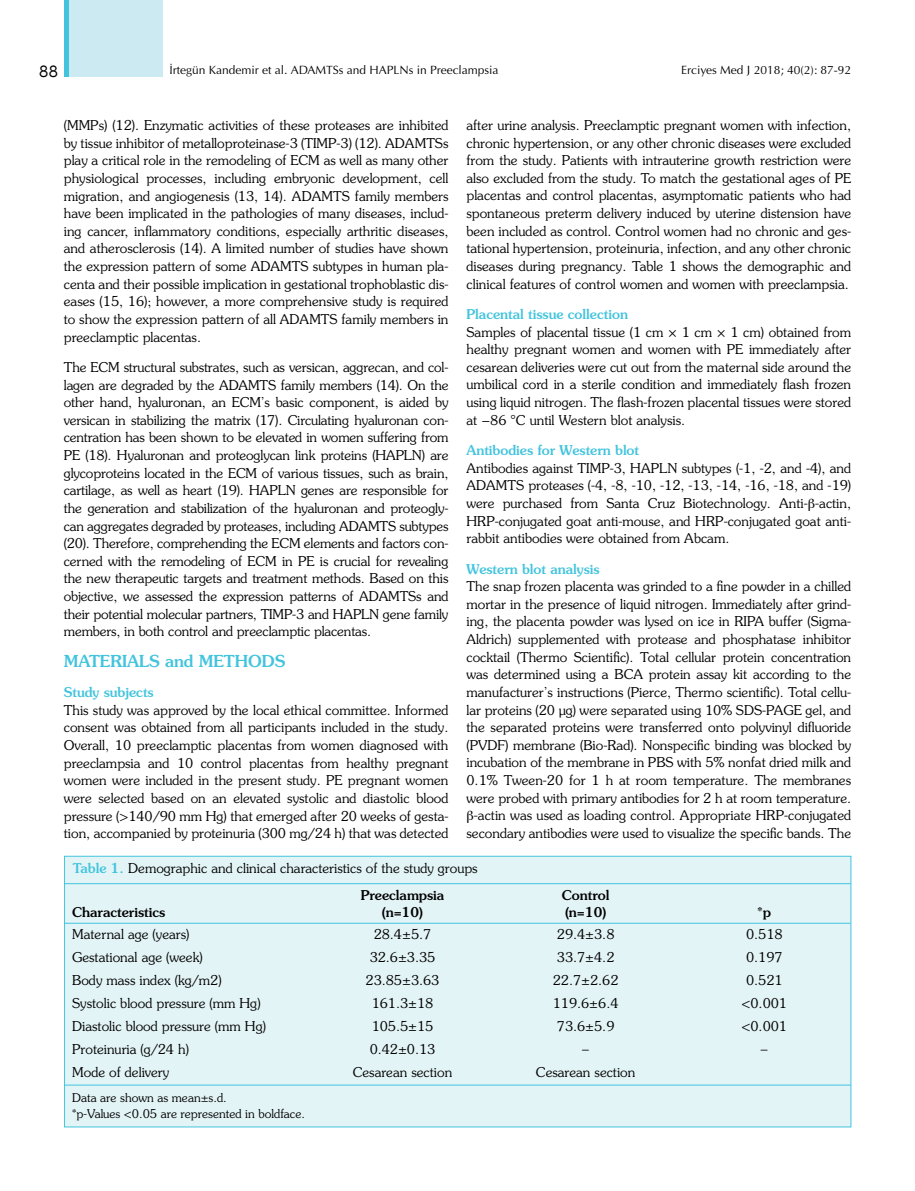
<style>
.page{position:relative;width:915px;height:1191px;background:#fff}
.page>*{position:absolute;margin:0;border:0;box-sizing:border-box;transform-origin:0 0}
.t1{font:500 16.5px "Souvenir Std";color:#42c4dd}
.t2{font:16.5px "Centrale Sans";color:#000}
.t3{font:300 13.5px/17.5px "Souvenir Std";color:#000;text-align:justify}
.t4{font:500 13.5px "Souvenir Std";color:#42c4dd}
.t5{font:500 13.5px "Souvenir Std";color:#000}
.t6{font:12px "Optima Normal Tr";color:#000}
.t7{font:300 12px/16.5px "Souvenir Std";color:#000}
.s1{font-weight:500;color:#42c4dd}
.s2{font-weight:500}
</style>
<div class="page">
<div style="left:64px;top:0;width:98px;height:77px;background:#cbeaf2"></div>
<hr style="left:64px;top:0;width:4px;height:77px;background:#42c4dd">
<div style="left:64px;top:856px;width:786px;height:271px;background:#e3f4f7;border:1px solid #42c4dd"></div>
<hr style="left:64px;top:923px;width:786px;height:1px;background:#42c4dd">
<hr style="left:65px;top:1084px;width:785px;height:1px;background:#42c4dd">
<hr style="left:65px;top:883px;width:785px;height:1px;background:#42c4dd">
<p class="t2" style="left:39px;top:62px;width:21px">88</p>
<p class="t6" style="left:169px;top:62px;width:330px">İrtegün Kandemir et al. ADAMTSs and HAPLNs in Preeclampsia</p>
<p class="t6" style="left:680px;top:62px;width:171px">Erciyes Med J 2018; 40(2): 87-92</p>
<p class="t3" style="left:64px;top:116px;width:386px">(MMPs) (12). Enzymatic activities of these proteases are inhibited by tissue inhibitor of metalloproteinase-3 (TIMP-3) (12). ADAMTSs play a critical role in the remodeling of ECM as well as many other physiological processes, including embryonic development, cell migration, and angiogenesis (13, 14). ADAMTS family members have been implicated in the pathologies of many diseases, includ&shy;ing cancer, inflammatory conditions, especially arthritic diseases, and atherosclerosis (14). A limited number of studies have shown the expression pattern of some ADAMTS subtypes in human pla&shy;centa and their possible implication in gestational trophoblastic dis&shy;eases (15, 16); however, a more comprehensive study is required to show the expression pattern of all ADAMTS family members in preeclamptic placentas.</p>
<p class="t3" style="left:64px;top:358px;width:386px">The ECM structural substrates, such as versican, aggrecan, and col&shy;lagen are degraded by the ADAMTS family members (14). On the other hand, hyaluronan, an ECM’s basic component, is aided by versican in stabilizing the matrix (17). Circulating hyaluronan con&shy;centration has been shown to be elevated in women suffering from PE (18). Hyaluronan and proteoglycan link proteins (HAPLN) are glycoproteins located in the ECM of various tissues, such as brain, cartilage, as well as heart (19). HAPLN genes are responsible for the generation and stabilization of the hyaluronan and proteogly&shy;can aggregates degraded by proteases, including ADAMTS subtypes (20). Therefore, comprehending the ECM elements and factors con&shy;cerned with the remodeling of ECM in PE is crucial for revealing the new therapeutic targets and treatment methods. Based on this objective, we assessed the expression patterns of ADAMTSs and their potential molecular partners, TIMP-3 and HAPLN gene family members, in both control and preeclamptic placentas.</p>
<p class="t1" style="left:64px;top:651px;width:223px">MATERIALS and METHODS</p>
<p class="t4" style="left:64px;top:684px;width:91px">Study subjects</p>
<p class="t3" style="left:64px;top:701px;width:386px">This study was approved by the local ethical committee. Informed consent was obtained from all participants included in the study.<br>Overall, 10 preeclamptic placentas from women diagnosed with preeclampsia and 10 control placentas from healthy pregnant women were included in the present study. PE pregnant women were selected based on an elevated systolic and diastolic blood pressure (&gt;140/90 mm Hg) that emerged after 20 weeks of gesta&shy;tion, accompanied by proteinuria (300 mg/24 h) that was detected</p>
<p class="t3" style="left:466px;top:116px;width:386px">after urine analysis. Preeclamptic pregnant women with infection, chronic hypertension, or any other chronic diseases were excluded from the study. Patients with intrauterine growth restriction were also excluded from the study. To match the gestational ages of PE placentas and control placentas, asymptomatic patients who had spontaneous preterm delivery induced by uterine distension have been included as control. Control women had no chronic and ges&shy;tational hypertension, proteinuria, infection, and any other chronic diseases during pregnancy. Table 1 shows the demographic and clinical features of control women and women with preeclampsia.</p>
<p class="t4" style="left:466px;top:306px;width:163px">Placental tissue collection</p>
<p class="t3" style="left:466px;top:323px;width:386px">Samples of placental tissue (1 cm × 1 cm × 1 cm) obtained from healthy pregnant women and women with PE immediately after cesarean deliveries were cut out from the maternal side around the umbilical cord in a sterile condition and immediately flash frozen using liquid nitrogen. The flash-frozen placental tissues were stored at −86 °C until Western blot analysis.</p>
<p class="t4" style="left:466px;top:442px;width:174px">Antibodies for Western blot</p>
<p class="t3" style="left:466px;top:459px;width:386px">Antibodies against TIMP-3, HAPLN subtypes (-1, -2, and -4), and ADAMTS proteases (-4, -8, -10, -12, -13, -14, -16, -18, and -19) were purchased from Santa Cruz Biotechnology. Anti- -actin, HRP-conjugated goat anti-mouse, and HRP-conjugated goat anti&shy;rabbit antibodies were obtained from Abcam.</p>
<p class="t4" style="left:466px;top:560px;width:135px">Western blot analysis</p>
<p class="t3" style="left:466px;top:577px;width:386px;text-align:center">The snap frozen placenta was grinded to a fine powder in a chilled mortar in the presence of liquid nitrogen. Immediately after grind&shy;ing, the placenta powder was lysed on ice in RIPA buffer (Sigma-Aldrich) supplemented with protease and phosphatase inhibitor cocktail (Thermo Scientific). Total cellular protein concentration was determined using a BCA protein assay kit according to the manufacturer’s instructions (Pierce, Thermo scientific). Total cellu&shy;lar proteins (20 µg) were separated using 10% SDS-PAGE gel, and the separated proteins were transferred onto polyvinyl difluoride (PVDF) membrane (Bio-Rad). Nonspecific binding was blocked by incubation of the membrane in PBS with 5% nonfat dried milk and 0.1% Tween-20 for 1 h at room temperature. The membranes were probed with primary antibodies for 2 h at room temperature. -actin was used as loading control. Appropriate HRP-conjugated secondary antibodies were used to visualize the specific bands. The</p>
<p class="t3" style="left:360px;top:855px;width:118px;line-height:26.7px;text-indent:-288px"><span class="s1">Table 1.</span> Demographic and clinical characteristics of the study groups<br><span class="s2">Preeclampsia</span></p>
<p class="t5" style="left:561px;top:887px;width:49px">Control</p>
<p class="t5" style="left:72px;top:903px;width:94px">Characteristics</p>
<p class="t5" style="left:382px;top:903px;width:43px">(n=10)</p>
<p class="t5" style="left:565px;top:903px;width:43px">(n=10)</p>
<p class="t5" style="left:757px;top:903px;width:15px">*p</p>
<p class="t3" style="left:72px;top:926px;width:119px">Maternal age (years)</p>
<p class="t3" style="left:373px;top:926px;width:59px">28.4±5.7</p>
<p class="t3" style="left:556px;top:926px;width:59px">29.4±3.8</p>
<p class="t3" style="left:745px;top:926px;width:38px">0.518</p>
<p class="t3" style="left:72px;top:948px;width:132px">Gestational age (week)</p>
<p class="t3" style="left:369px;top:948px;width:67px">32.6±3.35</p>
<p class="t3" style="left:556px;top:948px;width:59px">33.7±4.2</p>
<p class="t3" style="left:745px;top:948px;width:38px">0.197</p>
<p class="t3" style="left:72px;top:971px;width:151px">Body mass index (kg/m2)</p>
<p class="t3" style="left:365px;top:971px;width:75px">23.85±3.63</p>
<p class="t3" style="left:552px;top:971px;width:67px">22.7±2.62</p>
<p class="t3" style="left:745px;top:971px;width:38px">0.521</p>
<p class="t3" style="left:72px;top:994px;width:190px">Systolic blood pressure (mm Hg)</p>
<p class="t3" style="left:371px;top:994px;width:63px">161.3±18</p>
<p class="t3" style="left:552px;top:994px;width:67px">119.6±6.4</p>
<p class="t3" style="left:741px;top:994px;width:47px">&lt;0.001</p>
<p class="t3" style="left:72px;top:1017px;width:195px">Diastolic blood pressure (mm Hg)</p>
<p class="t3" style="left:371px;top:1017px;width:63px">105.5±15</p>
<p class="t3" style="left:556px;top:1017px;width:59px">73.6±5.9</p>
<p class="t3" style="left:741px;top:1017px;width:47px">&lt;0.001</p>
<p class="t3" style="left:72px;top:1040px;width:118px">Proteinuria (g/24 h)</p>
<p class="t3" style="left:369px;top:1040px;width:67px">0.42±0.13</p>
<p class="t3" style="left:582px;top:1040px;width:8px">–</p>
<p class="t3" style="left:760px;top:1040px;width:8px">–</p>
<p class="t3" style="left:72px;top:1063px;width:98px">Mode of delivery</p>
<p class="t3" style="left:352px;top:1063px;width:101px">Cesarean section</p>
<p class="t3" style="left:535px;top:1063px;width:101px">Cesarean section</p>
<p class="t7" style="left:72px;top:1089px;width:234px">Data are shown as mean±s.d.<br>*p-Values &lt;0.05 are represented in boldface.</p>
</div>
